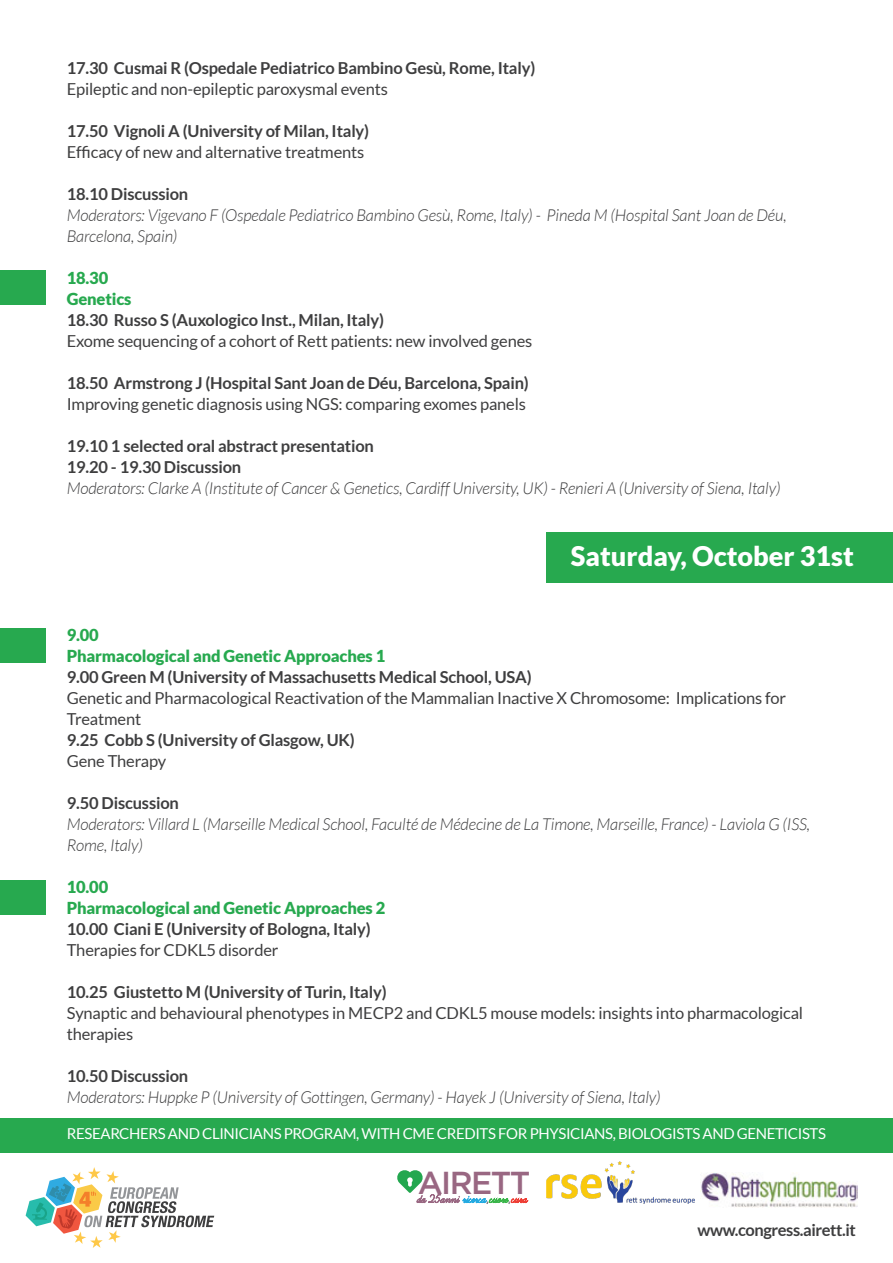
<style>
.page{position:relative;width:893px;height:1263px;background:#fff}
.page>*{position:absolute;margin:0;border:0;box-sizing:border-box;transform-origin:0 0}
.t1{font:500 31.8px "Gotham";letter-spacing:-.05em;color:#996782}
.t2{font:900 27px "Lato";color:#fff}
.t3{font:16.5px/21px "Lato";letter-spacing:-.01em;color:#3e3e3f}
.t4{font:italic 300 16.5px/21px "Lato";letter-spacing:-.01em;color:#3e3e3f}
.t5{font:700 16.5px/21px "Lato";letter-spacing:-.01em;color:#3e3e3f}
.t6{font:900 16.5px/21px "Lato";letter-spacing:-.01em;color:#27a94f}
.t7{font:15px "Lato";letter-spacing:-.025em;color:#fff}
.s1{font-weight:400}
.s2{font-weight:700;font-style:normal}
.s3{font-weight:900;color:#27a94f}
.s4{font-weight:700}
.s5{font-weight:700;color:#3e3e3f}
.s6{font-weight:400;color:#3e3e3f}
</style>
<div class="page">
<div style="left:0;top:270px;width:45px;height:35px;background:#27a94f"></div>
<div style="left:0;top:628px;width:45px;height:35px;background:#27a94f"></div>
<div style="left:0;top:880px;width:45px;height:35px;background:#27a94f"></div>
<div style="left:547px;top:533px;width:346px;height:50px;background:#27a94f"></div>
<div style="left:0;top:1118px;width:893px;height:35px;background:#27a94f"></div>
<svg style="left:26px;top:1167px;width:188px;height:81px"></svg>
<img style="left:700px;top:1172px;width:157px;height:35px">
<img style="left:546px;top:1161px;width:149px;height:42px">
<svg style="left:397px;top:1170px;width:132px;height:34px"></svg>
<p class="t5" style="left:67px;top:57px;width:470px">17.30 Cusmai R (Ospedale Pediatrico Bambino Gesù, Rome, Italy)<br><span class="s1">Epileptic and non-epileptic paroxysmal events</span></p>
<p class="t5" style="left:67px;top:120px;width:304px">17.50 Vignoli A (University of Milan, Italy)<br><span class="s1">Efficacy of new and alternative treatments</span></p>
<p class="t4" style="left:67px;top:184px;width:721px"><span class="s2">18.10 Discussion<br></span>Moderators: Vigevano F (Ospedale Pediatrico Bambino Gesù, Rome, Italy) - Pineda M (Hospital Sant Joan de Déu,<br>Barcelona, Spain)</p>
<p class="t3" style="left:67px;top:267px;width:467px"><span class="s3">18.30<br>Genetics<br></span><span class="s4">18.30 Russo S (Auxologico Inst., Milan, Italy)<br></span>Exome sequencing of a cohort of Rett patients: new involved genes</p>
<p class="t3" style="left:67px;top:372px;width:464px"><span class="s4">18.50 Armstrong J (Hospital Sant Joan de Déu, Barcelona, Spain)<br></span>Improving genetic diagnosis using NGS: comparing exomes panels</p>
<p class="t4" style="left:67px;top:436px;width:715px"><span class="s2">19.10 1 selected oral abstract presentation<br>19.20 - 19.30 Discussion<br></span>Moderators: Clarke A (Institute of Cancer &amp; Genetics, Cardiff University, UK) - Renieri A (University of Siena, Italy)</p>
<p class="t2" style="left:571px;top:540px;width:284px">Saturday, October 31st</p>
<p class="t3" style="left:67px;top:624px;width:721px"><span class="s3">9.00<br>Pharmacological and Genetic Approaches 1<br></span><span class="s4">9.00 Green M (University of Massachusetts Medical School, USA)<br></span>Genetic and Pharmacological Reactivation of the Mammalian Inactive X Chromosome: Implications for Treatment<br><span class="s4">9.25 Cobb S (University of Glasgow, UK)<br></span>Gene Therapy</p>
<p class="t4" style="left:67px;top:793px;width:745px"><span class="s2">9.50 Discussion<br></span>Moderators: Villard L (Marseille Medical School, Faculté de Médecine de La Timone, Marseille, France) - Laviola G (ISS,<br>Rome, Italy)</p>
<p class="t6" style="left:67px;top:876px;width:320px">10.00<br>Pharmacological and Genetic Approaches 2<br><span class="s5">10.00 Ciani E (University of Bologna, Italy)<br></span><span class="s6">Therapies for CDKL5 disorder</span></p>
<p class="t3" style="left:67px;top:981px;width:738px"><span class="s4">10.25 Giustetto M (University of Turin, Italy)<br></span>Synaptic and behavioural phenotypes in MECP2 and CDKL5 mouse models: insights into pharmacological therapies</p>
<p class="t4" style="left:67px;top:1066px;width:595px"><span class="s2">10.50 Discussion<br></span>Moderators: Huppke P (University of Gottingen, Germany) - Hayek J (University of Siena, Italy)</p>
<p class="t7" style="left:67px;top:1125px;width:760px">RESEARCHERS AND CLINICIANS PROGRAM, WITH CME CREDITS FOR PHYSICIANS, BIOLOGISTS AND GENETICISTS</p>
<p class="t1" style="left:418px;top:1164px;width:114px">AIRETT</p>
<p class="t5" style="left:697px;top:1219px;width:160px">www.congress.airett.it</p>
</div>
